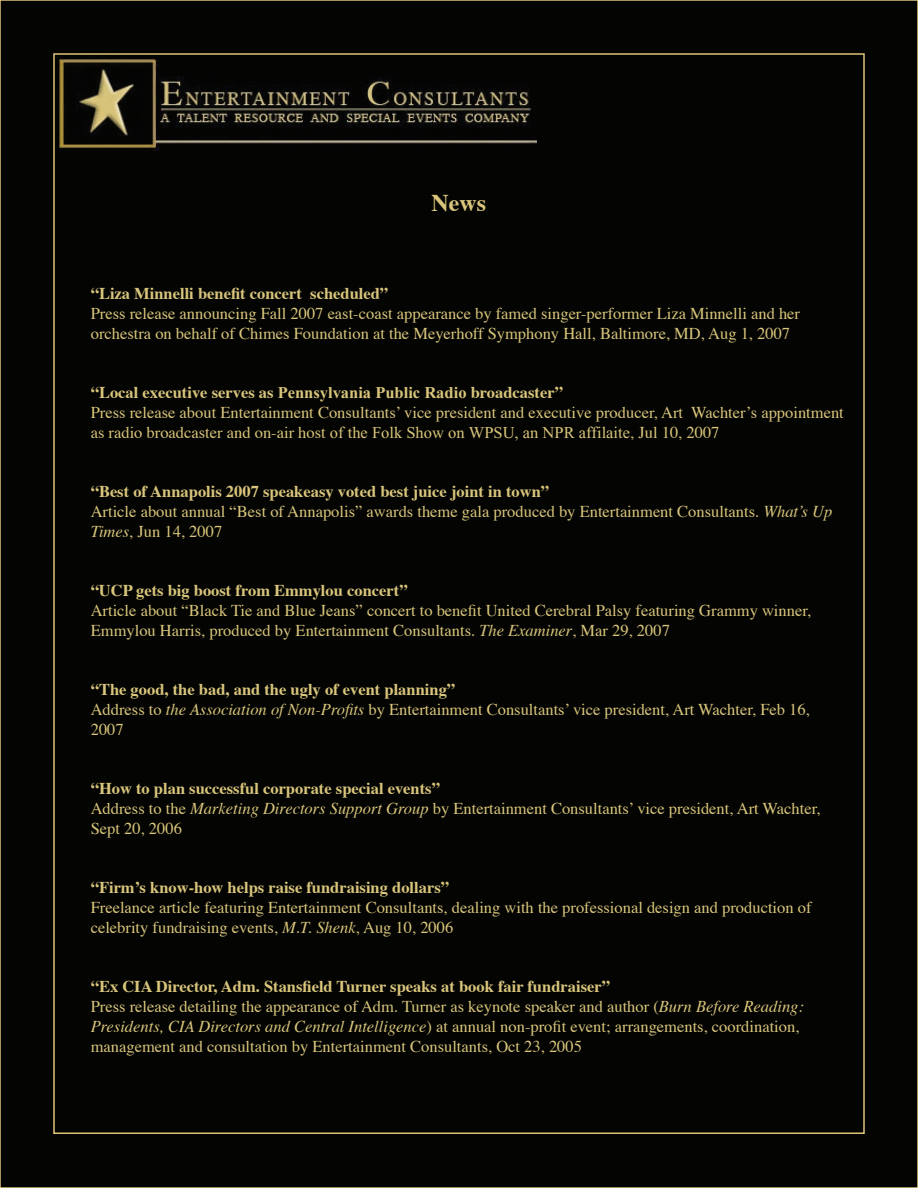
<style>
.page{position:relative;width:918px;height:1188px;background:#040503}
.page>*{position:absolute;margin:0;border:0;box-sizing:border-box;transform-origin:0 0}
.t1{font:700 24px "Times";color:#d9c57b}
.t2{font:16.5px/19.8px "Times";color:#d9c57b}
.t3{font:700 16.5px "Times";color:#d9c57b}
.s1{font-weight:700}
.s2{font-family:"Times New Roman";font-weight:700}
.s3{font-family:"Times New Roman"}
.s4{font-style:italic}
</style>
<div class="page">
<img style="left:59px;top:59px;width:478px;height:91px">
<h1 class="t1" style="left:432px;top:180px;width:56px">News</h1>
<p class="t3" style="left:91px;top:278px;width:299px">“Liza Minnelli benefit concert scheduled”</p>
<p class="t2" style="left:91px;top:302px;width:711px">Press release announcing Fall 2007 east-coast appearance by famed singer-performer Liza Minnelli and her orchestra on behalf of Chimes Foundation at the Meyerhoff Symphony Hall, Baltimore, MD, Aug 1, 2007</p>
<p class="t2" style="left:91px;top:381px;width:755px"><span class="s1">“Local executive serves as</span> <span class="s2">Pennsylvania Public Radio</span> <span class="s1">broadcaster”<br></span>Press release about Entertainment Consultants’ vice president and executive producer, Art Wachter’s appointment as radio broadcaster and on-air host <span class="s3">of the Folk Show on WPSU, an NPR affilaite</span>, Jul 10, 2007</p>
<p class="t2" style="left:91px;top:480px;width:743px"><span class="s1">“Best of Annapolis 2007 speakeasy voted best juice joint in town”<br></span>Article about annual “Best of Annapolis” awards theme gala produced by Entertainment Consultants. <span class="s4">What’s Up<br>Times</span>, Jun 14, 2007</p>
<p class="t3" style="left:91px;top:575px;width:318px">“UCP gets big boost from Emmylou concert”</p>
<p class="t2" style="left:91px;top:599px;width:722px">Article about “Black Tie and Blue Jeans” concert to benefit United Cerebral Palsy featuring Grammy winner,<br>Emmylou Harris, produced by Entertainment Consultants. <span class="s4">The Examiner</span>, Mar 29, 2007</p>
<p class="t2" style="left:91px;top:678px;width:721px"><span class="s1">“The good, the bad, and the ugly of event planning”<br></span>Address to <span class="s4">the Association of Non-Profits</span> by Entertainment Consultants’ vice president, Art Wachter, Feb 16,<br>2007</p>
<p class="t2" style="left:91px;top:777px;width:731px"><span class="s1">“How to plan successful corporate special events”<br></span>Address to the <span class="s4">Marketing Directors Support Group</span> by Entertainment Consultants’ vice president, Art Wachter,<br>Sept 20, 2006</p>
<p class="t3" style="left:91px;top:872px;width:360px">“Firm’s know-how helps raise fundraising dollars”</p>
<p class="t2" style="left:91px;top:896px;width:722px">Freelance article featuring Entertainment Consultants, dealing with the professional design and production of celebrity fundraising events, <span class="s4">M.T. Shenk</span>, Aug 10, 2006</p>
<p class="t2" style="left:91px;top:975px;width:715px"><span class="s1">“Ex CIA Director, Adm. Stansfield Turner speaks at book fair fundraiser”<br></span>Press release detailing the appearance of Adm. Turner as keynote speaker and author (<span class="s4">Burn Before Reading:<br>Presidents, CIA Directors and Central Intelligence</span>) at annual non-profit event; arrangements, coordination, management and consultation by Entertainment Consultants, Oct 23, 2005</p>
</div>
